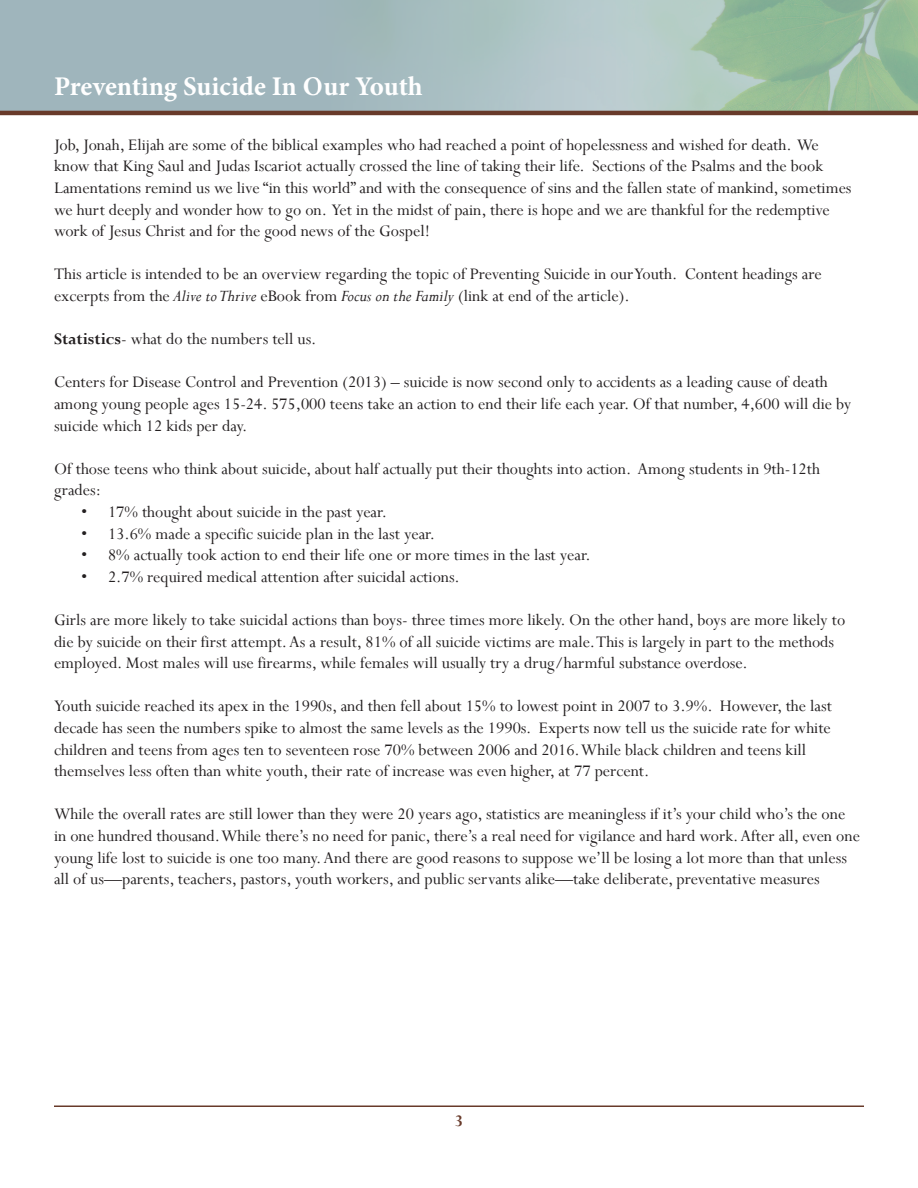
<style>
.page{position:relative;width:918px;height:1188px;background:#fff}
.page>*{position:absolute;margin:0;border:0;box-sizing:border-box;transform-origin:0 0}
.t1{font:700 27px "Minion Pro";letter-spacing:-.005em;color:#fff}
.Endnote_Text{font:18px/21.6px "Perpetua";color:#231f20}
.t2{font:700 18px "Perpetua";color:#683a2a}
.s1{font-style:italic}
.s2{font-weight:700}
</style>
<div class="page">
<div style="left:0;top:0;width:918px;height:113px;background:#9fb5bc"></div>
<hr style="left:54px;top:1106px;width:810px;height:1px;background:#683a2a">
<img style="left:318px;top:0;width:600px;height:111px">
<hr style="left:0;top:111px;width:918px;height:4px;background:#683a2a">
<h1 class="t1" style="left:54px;top:68px;width:370px">Preventing Suicide In Our Youth</h1>
<p class="Endnote_Text" style="left:54px;top:133px;width:799px">Job, Jonah, Elijah are some of the biblical examples who had reached a point of hopelessness and wished for death. We know that King Saul and Judas Iscariot actually crossed the line of taking their life. Sections of the Psalms and the book Lamentations remind us we live “in this world” and with the consequence of sins and the fallen state of mankind, sometimes we hurt deeply and wonder how to go on. Yet in the midst of pain, there is hope and we are thankful for the redemptive work of Jesus Christ and for the good news of the Gospel!</p>
<p class="Endnote_Text" style="left:54px;top:263px;width:769px">This article is intended to be an overview regarding the topic of Preventing Suicide in our Youth. Content headings are excerpts from the <span class="s1">Alive to Thrive</span> eBook from <span class="s1">Focus on the Family</span> (link at end of the article).</p>
<p class="Endnote_Text" style="left:54px;top:328px;width:264px"><span class="s2">Statistics</span>- what do the numbers tell us.</p>
<p class="Endnote_Text" style="left:54px;top:371px;width:799px">Centers for Disease Control and Prevention (2013) – suicide is now second only to accidents as a leading cause of death among young people ages 15-24. 575,000 teens take an action to end their life each year. Of that number, 4,600 will die by suicide which 12 kids per day.</p>
<p class="Endnote_Text" style="left:54px;top:457px;width:768px">Of those teens who think about suicide, about half actually put their thoughts into action. Among students in 9th-12th grades:</p>
<p class="Endnote_Text" style="left:81px;top:501px;width:308px">• 17% thought about suicide in the past year.</p>
<p class="Endnote_Text" style="left:81px;top:522px;width:356px">• 13.6% made a specific suicide plan in the last year.</p>
<p class="Endnote_Text" style="left:81px;top:544px;width:511px">• 8% actually took action to end their life one or more times in the last year.</p>
<p class="Endnote_Text" style="left:81px;top:565px;width:380px">• 2.7% required medical attention after suicidal actions.</p>
<p class="Endnote_Text" style="left:54px;top:609px;width:793px">Girls are more likely to take suicidal actions than boys- three times more likely. On the other hand, boys are more likely to die by suicide on their first attempt. As a result, 81% of all suicide victims are male. This is largely in part to the methods employed. Most males will use firearms, while females will usually try a drug/harmful substance overdose.</p>
<p class="Endnote_Text" style="left:54px;top:695px;width:780px">Youth suicide reached its apex in the 1990s, and then fell about 15% to lowest point in 2007 to 3.9%. However, the last decade has seen the numbers spike to almost the same levels as the 1990s. Experts now tell us the suicide rate for white children and teens from ages ten to seventeen rose 70% between 2006 and 2016. While black children and teens kill themselves less often than white youth, their rate of increase was even higher, at 77 percent.</p>
<p class="Endnote_Text" style="left:54px;top:803px;width:808px">While the overall rates are still lower than they were 20 years ago, statistics are meaningless if it’s your child who’s the one in one hundred thousand. While there’s no need for panic, there’s a real need for vigilance and hard work. After all, even one young life lost to suicide is one too many. And there are good reasons to suppose we’ll be losing a lot more than that unless all of us—parents, teachers, pastors, youth workers, and public servants alike—take deliberate, preventative measures</p>
<p class="t2" style="left:455px;top:1109px;width:10px">3</p>
</div>
